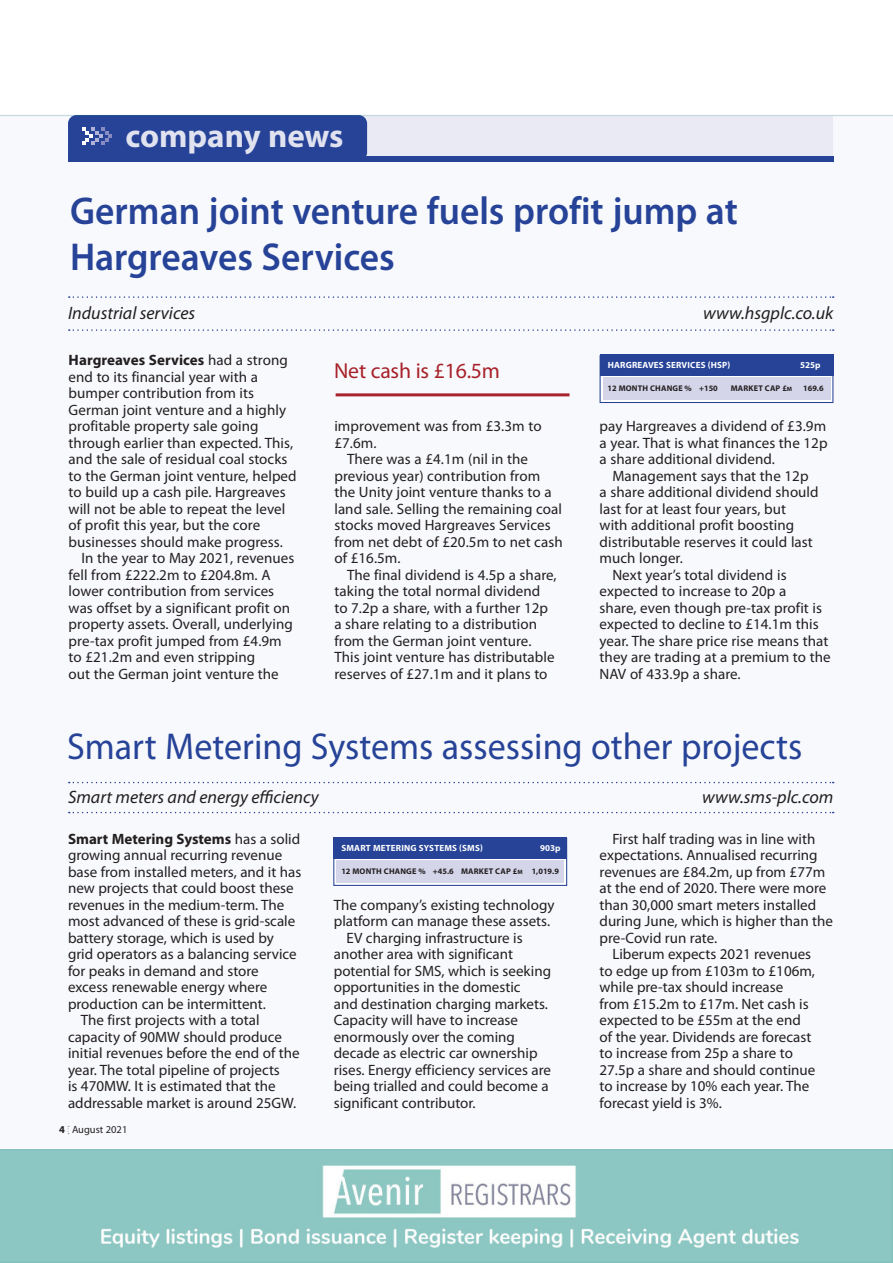
<style>
.page{position:relative;width:893px;height:1263px;background:#fff}
.page>*{position:absolute;margin:0;border:0;box-sizing:border-box;transform-origin:0 0}
.t1{font:600 39px/46.5px "Myriad Pro";color:#264398;scale:.96 1}
.t2{font:37.5px "Myriad Pro";color:#264398;scale:.96 1}
.t3{font:700 33px "Myriad Pro";color:#e1e2f0}
._3mm_indent{font:21.75px "Myriad Pro";letter-spacing:-.01em;color:#a8222b}
.t4{font:italic 18px "Myriad Pro";color:#231f20}
.t5{font:15px/16.5px "Myriad Pro";color:#231f20}
.t6{font:10.5px "Myriad Pro";color:#231f20}
.t7{font:700 10.5px "Myriad Pro";color:#231f20}
.t8{font:700 9px "Myriad Pro";letter-spacing:.02em;color:#fff}
.t9{font:700 8.25px "Myriad Pro";letter-spacing:.02em;color:#231f20}
.t10{font:700 8.25px "Myriad Pro";color:#231f20}
.s1{font-weight:700}
.s2{font-size:6.15px}
.s3{font-style:inherit}
</style>
<div class="page">
<div style="left:0;top:115px;width:893px;height:1034px;background:#f2f3f9"></div>
<div style="left:154px;top:116px;width:679px;height:43px;background:#eaeaf4"></div>
<div style="left:68px;top:115px;width:299px;height:46px;background:#264398;border-radius:9px"></div>
<div style="left:68px;top:156px;width:765px;height:6px;background:#264398"></div>
<svg style="left:82px;top:127px;width:30px;height:18px"></svg>
<div style="left:68px;top:152px;width:6px;height:10px;background:#264398"></div>
<svg style="left:333px;top:858px;width:234px;height:28px"></svg>
<div style="left:333px;top:837px;width:234px;height:21px;background:#264398"></div>
<div style="left:336px;top:860px;width:228px;height:23px;background:#d5d5ea"></div>
<svg style="left:69px;top:296px;width:765px;height:2px"></svg>
<svg style="left:69px;top:329px;width:765px;height:2px"></svg>
<svg style="left:69px;top:782px;width:765px;height:1px"></svg>
<svg style="left:69px;top:812px;width:765px;height:1px"></svg>
<svg style="left:600px;top:375px;width:233px;height:28px"></svg>
<div style="left:600px;top:354px;width:233px;height:21px;background:#264398"></div>
<div style="left:603px;top:378px;width:227px;height:22px;background:#d5d5ea"></div>
<hr style="left:336px;top:393px;width:233px;height:3px;background:#a8222b">
<hr style="left:0;top:115px;width:893px;height:1px;background:#066766">
<svg style="left:0;top:1149px;width:893px;height:114px;background:#99ccc9"></svg>
<p class="t3" style="left:126px;top:115px;width:219px">company news</p>
<p class="t1" style="left:70px;top:187px;width:697px">German joint venture fuels profit jump at<br>Hargreaves Services</p>
<p class="t4" style="left:68px;top:301px;width:129px">Industrial services</p>
<p class="t4" style="left:703px;top:301px;width:132px">www.hsgplc.co.uk</p>
<p class="t5" style="left:69px;top:352px;width:230px"><span class="s1">Hargreaves Services</span> had a strong end to its financial year with a bumper contribution from its German joint venture and a highly profitable property sale going through earlier than expected. This, and the sale of residual coal stocks to the German joint venture, helped to build up a cash pile. Hargreaves will not be able to repeat the level of profit this year, but the core businesses should make progress.</p>
<p class="t5" style="left:69px;top:550px;width:227px;text-indent:13px">In the year to May 2021, revenues fell from £222.2m to £204.8m. A lower contribution from services was offset by a significant profit on property assets. Overall, underlying pre-tax profit jumped from £4.9m to £21.2m and even stripping<br>out the German joint venture the</p>
<p class="_3mm_indent" style="left:334px;top:357px;width:167px">Net cash is £16.5m</p>
<p class="t5" style="left:334px;top:418px;width:209px">improvement was from £3.3m to £7.6m.</p>
<p class="t5" style="left:334px;top:451px;width:230px;text-indent:13px">There was a £4.1m (nil in the previous year) contribution from the Unity joint venture thanks to a land sale. Selling the remaining coal stocks moved Hargreaves Services from net debt of £20.5m to net cash of £16.5m.</p>
<p class="t5" style="left:334px;top:566px;width:224px;text-indent:13px">The final dividend is 4.5p a share, taking the total normal dividend to 7.2p a share, with a further 12p a share relating to a distribution from the German joint venture.<br>This joint venture has distributable reserves of £27.1m and it plans to</p>
<p class="t8" style="left:608px;top:359px;width:124px">HARGREAVES SERVICES (HSP)</p>
<p class="t8" style="left:800px;top:359px;width:22px">525p</p>
<p class="t9" style="left:608px;top:383px;width:112px">12 MONTH CHANGE % +150</p>
<p class="t9" style="left:731px;top:383px;width:63px">MARKET CAP £<span class="s2">m</span></p>
<p class="t10" style="left:803px;top:383px;width:22px">169.6</p>
<p class="t5" style="left:600px;top:418px;width:230px;text-align:justify">pay Hargreaves a dividend of £3.9m a year. That is what finances the 12p a share additional dividend.</p>
<p class="t5" style="left:600px;top:467px;width:221px;text-indent:13px">Management says that the 12p a share additional dividend should last for at least four years, but<br>with additional profit boosting distributable reserves it could last much longer.</p>
<p class="t5" style="left:600px;top:566px;width:233px;text-indent:13px">Next year’s total dividend is expected to increase to 20p a<br>share, even though pre-tax profit is expected to decline to £14.1m this year. The share price rise means that they are trading at a premium to the<br>NAV of 433.9p a share.</p>
<p class="t2" style="left:67px;top:723px;width:767px">Smart Metering Systems assessing other projects</p>
<p class="t4" style="left:68px;top:785px;width:252px">Smart meters and energy efficiency</p>
<p class="t4" style="left:702px;top:785px;width:133px">www.sms-plc.com</p>
<p class="t5" style="left:68px;top:830px;width:235px"><span class="s1">Smart Metering Systems</span> has a solid growing annual recurring revenue base from installed meters, and it has new projects that could boost these revenues in the medium-term. The most advanced of these is grid-scale battery storage, which is used by grid operators as a balancing service for peaks in demand and store excess renewable energy where production can be intermittent.</p>
<p class="t5" style="left:68px;top:1012px;width:233px;text-indent:13px">The first projects with a total capacity of 90MW should produce initial revenues before the end of the year. The total pipeline of projects<br>is 470MW. It is estimated that the addressable market is around 25GW.</p>
<p class="t7" style="left:59px;top:1123px;width:7px">4</p>
<p class="t6" style="left:72px;top:1123px;width:57px">August 2021</p>
<p class="t8" style="left:341px;top:842px;width:143px">SMART METERING SYSTEMS (SMS)</p>
<p class="t8" style="left:540px;top:842px;width:22px">903p</p>
<p class="t9" style="left:341px;top:866px;width:219px">12 MONTH CHANGE % +45.6 MARKET CAP £<span class="s2">m</span> <span class="s3">1,019.9</span></p>
<p class="t5" style="left:334px;top:896px;width:222px">The company’s existing technology platform can manage these assets.</p>
<p class="t5" style="left:334px;top:929px;width:219px;text-indent:13px">EV charging infrastructure is another area with significant potential for SMS, which is seeking opportunities in the domestic<br>and destination charging markets.<br>Capacity will have to increase enormously over the coming decade as electric car ownership rises. Energy efficiency services are being trialled and could become a significant contributor.</p>
<p class="t5" style="left:600px;top:830px;width:235px;text-indent:13px">First half trading was in line with expectations. Annualised recurring revenues are £84.2m, up from £77m at the end of 2020. There were more than 30,000 smart meters installed during June, which is higher than the pre-Covid run rate.</p>
<p class="t5" style="left:600px;top:946px;width:217px;text-indent:13px">Liberum expects 2021 revenues to edge up from £103m to £106m, while pre-tax should increase from £15.2m to £17m. Net cash is expected to be £55m at the end of the year. Dividends are forecast to increase from 25p a share to<br>27.5p a share and should continue to increase by 10% each year. The forecast yield is 3%.</p>
</div>
